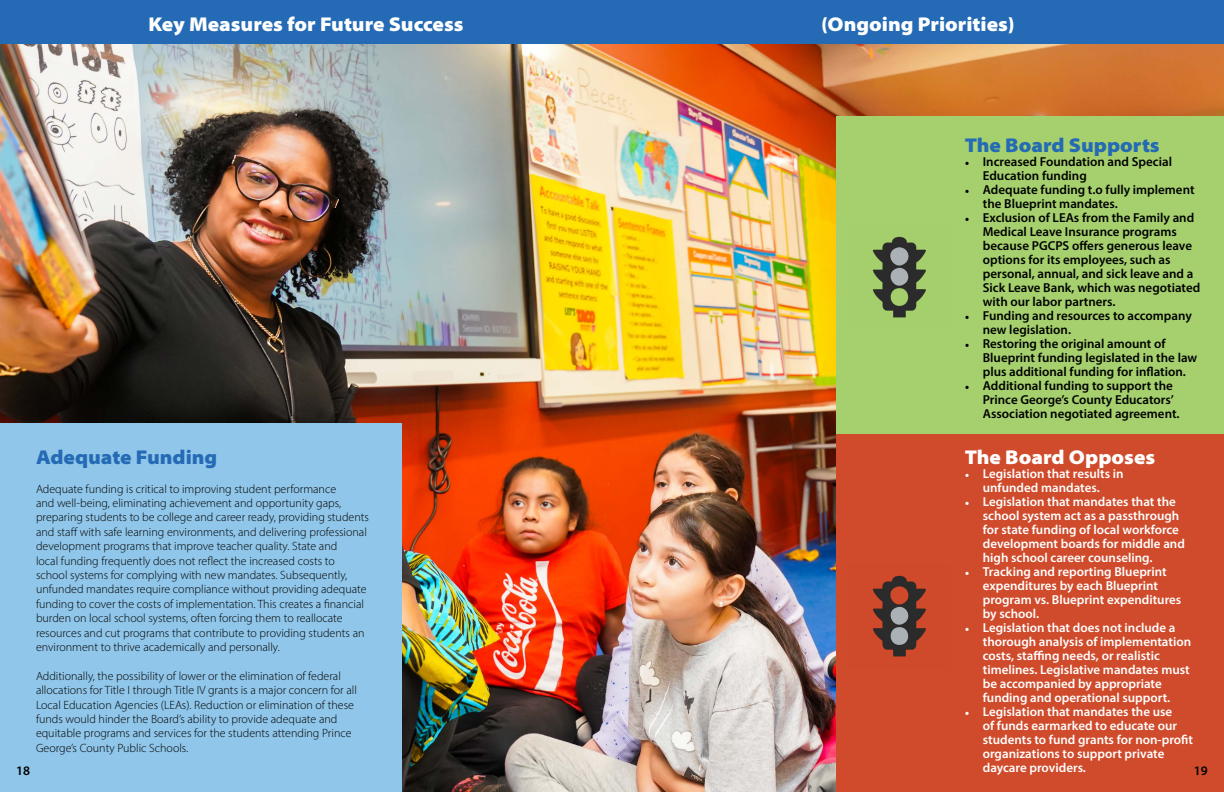
<style>
.page{position:relative;width:1224px;height:792px;background:#fff}
.page>*{position:absolute;margin:0;border:0;box-sizing:border-box;transform-origin:0 0}
.t1{font:900 semi-expanded 20px "Myriad Pro";color:#fff}
.t2{font:900 semi-expanded 20px "Myriad Pro";color:#246ab4}
.t3{font:600 13px/14px "Myriad Pro";color:#fff}
.t4{font:600 13px/14px "Myriad Pro";color:#000}
.t5{font:300 12px/14.4px "Myriad Pro";color:#000}
.s1{font-family:"Minion Pro";font-weight:400;font-size:12px}
</style>
<div class="page">
<img style="left:0;top:43px;width:1224px;height:749px">
<div style="left:837px;top:116px;width:387px;height:376px;background:#a5d06d"></div>
<div style="left:837px;top:434px;width:387px;height:358px;background:#cf4b2b"></div>
<img style="left:872px;top:236px;width:54px;height:82px">
<img style="left:872px;top:575px;width:54px;height:82px">
<div style="left:0;top:423px;width:402px;height:369px;background:#90c6e9"></div>
<div style="left:0;top:0;width:1224px;height:43px;background:#246ab4"></div>
<h1 class="t1" style="left:148px;top:10px;width:317px">Key Measures for Future Success</h1>
<h1 class="t1" style="left:821px;top:10px;width:195px">(Ongoing Priorities)</h1>
<h1 class="t1" style="left:760px;top:10px;width:317px">Key Measures for Futur Success</h1>
<h1 class="t2" style="left:965px;top:131px;width:196px">The Board Supports</h1>
<p class="t4" style="left:983px;top:154px;width:191px;text-indent:-18px"><span class="s1">•</span> Increased Foundation and Special<br>Education funding</p>
<p class="t4" style="left:983px;top:182px;width:213px;text-indent:-18px"><span class="s1">•</span> Adequate funding t.o fully implement the Blueprint mandates.</p>
<p class="t4" style="left:983px;top:210px;width:219px;text-indent:-18px"><span class="s1">•</span> Exclusion of LEAs from the Family and Medical Leave Insurance programs because PGCPS offers generous leave options for its employees, such as personal, annual, and sick leave and a Sick Leave Bank, which was negotiated with our labor partners.</p>
<p class="t4" style="left:983px;top:308px;width:211px;text-indent:-18px"><span class="s1">•</span> Funding and resources to accompany new legislation.</p>
<p class="t4" style="left:983px;top:336px;width:216px;text-indent:-18px"><span class="s1">•</span> Restoring the original amount of<br>Blueprint funding legislated in the law plus additional funding for inflation.</p>
<p class="t4" style="left:983px;top:378px;width:198px;text-indent:-18px"><span class="s1">•</span> Additional funding to support the<br>Prince George’s County Educators’<br>Association negotiated agreement.</p>
<h1 class="t1" style="left:965px;top:443px;width:192px">The Board Opposes</h1>
<p class="t3" style="left:965px;top:466px;width:160px;text-align:center"><span class="s1">•</span> Legislation that results in unfunded mandates.</p>
<p class="t3" style="left:983px;top:494px;width:204px;text-indent:-18px"><span class="s1">•</span> Legislation that mandates that the school system act as a passthrough for state funding of local workforce development boards for middle and high school career counseling.</p>
<p class="t3" style="left:983px;top:564px;width:200px;text-indent:-18px"><span class="s1">•</span> Tracking and reporting Blueprint expenditures by each Blueprint program vs. Blueprint expenditures by school.</p>
<p class="t3" style="left:983px;top:620px;width:210px;text-indent:-18px"><span class="s1">•</span> Legislation that does not include a thorough analysis of implementation costs, staffing needs, or realistic timelines. Legislative mandates must be accompanied by appropriate funding and operational support.</p>
<p class="t3" style="left:983px;top:704px;width:212px;text-indent:-18px"><span class="s1">•</span> Legislation that mandates the use<br>of funds earmarked to educate our students to fund grants for non-profit organizations to support private daycare providers.</p>
<h1 class="t2" style="left:36px;top:443px;width:183px">Adequate Funding</h1>
<p class="t5" style="left:36px;top:481px;width:334px">Adequate funding is critical to improving student performance<br>and well-being, eliminating achievement and opportunity gaps, preparing students to be college and career ready, providing students and staff with safe learning environments, and delivering professional development programs that improve teacher quality. State and<br>local funding frequently does not reflect the increased costs to school systems for complying with new mandates. Subsequently, unfunded mandates require compliance without providing adequate funding to cover the costs of implementation. This creates a financial burden on local school systems, often forcing them to reallocate resources and cut programs that contribute to providing students an environment to thrive academically and personally.</p>
<p class="t5" style="left:36px;top:668px;width:322px">Additionally, the possibility of lower or the elimination of federal allocations for Title I through Title IV grants is a major concern for all Local Education Agencies (LEAs). Reduction or elimination of these funds would hinder the Board’s ability to provide adequate and equitable programs and services for the students attending Prince George’s County Public Schools.</p>
<p class="t4" style="left:16px;top:764px;width:15px">18</p>
<p class="t4" style="left:1194px;top:764px;width:15px">19</p>
</div>
